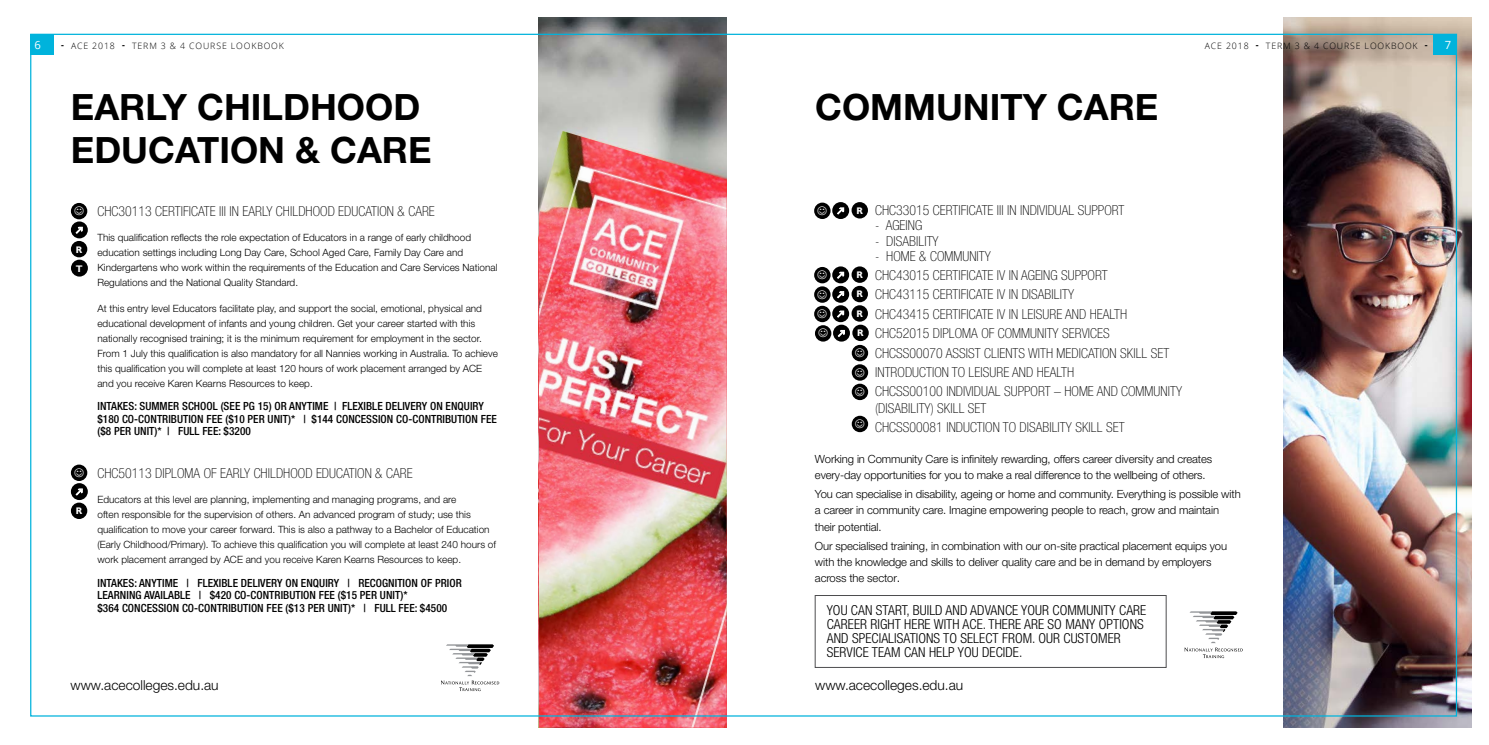
<style>
.page{position:relative;width:1489px;height:745px;background:#fff}
.page>*{position:absolute;margin:0;border:0;box-sizing:border-box;transform-origin:0 0}
.t1{font:700 36.25px/43.5px "Helvetica Neue LT Std";color:#000}
.t2{font:100 condensed 13.75px/19.4px "Helvetica Neue LT Std";letter-spacing:.005em;color:#000}
.t3{font:300 condensed 13.75px/14px "Helvetica Neue LT Std";letter-spacing:.005em;color:#000}
.t4{font:300 13.75px "Helvetica Neue LT Std";color:#000}
.t5{font:300 11.25px/16.2px "Helvetica Neue LT Std";letter-spacing:-.01em;color:#000}
.t6{font:500 condensed 11.25px/12.5px "Helvetica Neue LT Std";letter-spacing:.005em;color:#000}
.t7{font:11.25px "Open Sans";color:#fff}
.t8{font:300 10px/15px "Helvetica Neue LT Std";color:#000}
.t9{font:700 9.5px/19.4px "Gill Sans";color:#fff}
.t10{font:300 8.75px "Open Sans";letter-spacing:.1em;color:#000}
.s1{font-weight:700}
.s2{font-size:12.5px}
</style>
<div class="page">
<img style="left:1283px;top:18px;width:187px;height:709px">
<img style="left:539px;top:18px;width:187px;height:113px">
<svg style="left:441px;top:644px;width:58px;height:46px"></svg>
<div style="left:71px;top:259px;width:17px;height:17px;background:#000;border-radius:50%"></div>
<div style="left:71px;top:203px;width:16px;height:16px;background:#000;border-radius:50%"></div>
<div style="left:71px;top:464px;width:16px;height:16px;background:#000;border-radius:50%"></div>
<div style="left:71px;top:221px;width:17px;height:17px;background:#000;border-radius:50%"></div>
<div style="left:71px;top:483px;width:17px;height:16px;background:#000;border-radius:50%"></div>
<div style="left:71px;top:241px;width:16px;height:16px;background:#000;border-radius:50%"></div>
<div style="left:71px;top:502px;width:16px;height:16px;background:#000;border-radius:50%"></div>
<div style="left:815px;top:595px;width:351px;height:72px;border:1px solid #4d4d4f"></div>
<svg style="left:1184px;top:611px;width:58px;height:46px"></svg>
<div style="left:814px;top:202px;width:16px;height:17px;background:#000;border-radius:50%"></div>
<div style="left:814px;top:305px;width:16px;height:17px;background:#000;border-radius:50%"></div>
<div style="left:815px;top:325px;width:16px;height:16px;background:#000;border-radius:50%"></div>
<svg style="left:851px;top:344px;width:17px;height:17px"></svg>
<svg style="left:851px;top:415px;width:17px;height:17px"></svg>
<div style="left:814px;top:267px;width:16px;height:16px;background:#000;border-radius:50%"></div>
<div style="left:851px;top:364px;width:17px;height:16px;background:#000;border-radius:50%"></div>
<div style="left:814px;top:286px;width:16px;height:16px;background:#000;border-radius:50%"></div>
<svg style="left:851px;top:383px;width:17px;height:17px"></svg>
<div style="left:832px;top:202px;width:17px;height:17px;background:#000;border-radius:50%"></div>
<div style="left:832px;top:305px;width:17px;height:17px;background:#000;border-radius:50%"></div>
<div style="left:833px;top:324px;width:17px;height:17px;background:#000;border-radius:50%"></div>
<div style="left:832px;top:266px;width:17px;height:17px;background:#000;border-radius:50%"></div>
<div style="left:832px;top:286px;width:17px;height:16px;background:#000;border-radius:50%"></div>
<div style="left:851px;top:202px;width:17px;height:16px;background:#000;border-radius:50%"></div>
<div style="left:851px;top:305px;width:17px;height:16px;background:#000;border-radius:50%"></div>
<div style="left:852px;top:324px;width:16px;height:17px;background:#000;border-radius:50%"></div>
<div style="left:851px;top:266px;width:17px;height:17px;background:#000;border-radius:50%"></div>
<div style="left:851px;top:286px;width:17px;height:16px;background:#000;border-radius:50%"></div>
<img style="left:539px;top:131px;width:187px;height:596px">
<div style="left:1433px;top:34px;width:23px;height:21px;background:#00b3dc"></div>
<div style="left:31px;top:34px;width:23px;height:21px;background:#00b3dc"></div>
<svg style="left:76px;top:226px;width:7px;height:8px"></svg>
<svg style="left:76px;top:488px;width:7px;height:7px"></svg>
<svg style="left:855px;top:348px;width:9px;height:9px"></svg>
<svg style="left:855px;top:419px;width:9px;height:9px"></svg>
<svg style="left:855px;top:387px;width:9px;height:9px"></svg>
<svg style="left:837px;top:207px;width:7px;height:7px"></svg>
<svg style="left:837px;top:310px;width:7px;height:7px"></svg>
<svg style="left:837px;top:330px;width:8px;height:7px"></svg>
<svg style="left:837px;top:271px;width:7px;height:8px"></svg>
<svg style="left:837px;top:291px;width:7px;height:7px"></svg>
<p class="t7" style="left:35px;top:37px;width:8px">6</p>
<p class="t10" style="left:61px;top:40px;width:224px"><span class="s1">-</span> ACE 2018 <span class="s1">-</span> TERM 3 &amp; 4 COURSE LOOKBOOK</p>
<p class="t10" style="left:1204px;top:40px;width:224px">ACE 2018 <span class="s1">-</span> TERM 3 &amp; 4 COURSE LOOKBOOK <span class="s1">-</span></p>
<p class="t7" style="left:1444px;top:37px;width:8px">7</p>
<h1 class="t1" style="left:71px;top:84px;width:362px">EARLY CHILDHOOD<br>EDUCATION &amp; CARE</h1>
<p class="t9" style="left:76px;top:240px;width:8px">R</p>
<p class="t9" style="left:76px;top:259px;width:8px">T</p>
<p class="t9" style="left:76px;top:501px;width:8px">R</p>
<h2 class="t2" style="left:97px;top:201px;width:339px">CHC30113 CERTIFICATE III IN EARLY CHILDHOOD EDUCATION &amp; CARE</h2>
<p class="t8" style="left:97px;top:230px;width:401px">This qualification reflects the role expectation of Educators in a range of early childhood education settings including Long Day Care, School Aged Care, Family Day Care and Kindergartens who work within the requirements of the Education and Care Services National Regulations and the National Quality Standard.</p>
<p class="t8" style="left:97px;top:300px;width:402px">At this entry level Educators facilitate play, and support the social, emotional, physical and educational development of infants and young children. Get your career started with this nationally recognised training; it is the minimum requirement for employment in the sector.<br>From 1 July this qualification is also mandatory for all Nannies working in Australia. To achieve this qualification you will complete at least 120 hours of work placement arranged by ACE and you receive Karen Kearns Resources to keep.</p>
<p class="t6" style="left:97px;top:399px;width:401px">INTAKES: SUMMER SCHOOL (SEE PG 15) OR ANYTIME | FLEXIBLE DELIVERY ON ENQUIRY $180 CO-CONTRIBUTION FEE ($10 PER UNIT)* | $144 CONCESSION CO-CONTRIBUTION FEE ($8 PER UNIT)* | FULL FEE: $3200</p>
<h2 class="t2" style="left:97px;top:462px;width:316px">CHC50113 DIPLOMA OF EARLY CHILDHOOD EDUCATION &amp; CARE</h2>
<p class="t8" style="left:97px;top:491px;width:400px">Educators at this level are planning, implementing and managing programs, and are<br>often responsible for the supervision of others. An advanced program of study; use this qualification to move your career forward. This is also a pathway to a Bachelor of Education (Early Childhood/Primary). To achieve this qualification you will complete at least 240 hours of work placement arranged by ACE and you receive Karen Kearns Resources to keep.</p>
<p class="t6" style="left:97px;top:575px;width:366px">INTAKES: ANYTIME | FLEXIBLE DELIVERY ON ENQUIRY | RECOGNITION OF PRIOR<br>LEARNING AVAILABLE | $420 CO-CONTRIBUTION FEE ($15 PER UNIT)*<br>$364 CONCESSION CO-CONTRIBUTION FEE ($13 PER UNIT)* | FULL FEE: $4500</p>
<h2 class="t4" style="left:71px;top:676px;width:150px">www.acecolleges.edu.au</h2>
<h1 class="t1" style="left:815px;top:84px;width:344px">COMMUNITY CARE</h1>
<h2 class="t2" style="left:875px;top:201px;width:251px">CHC33015 CERTIFICATE III IN INDIVIDUAL SUPPORT</h2>
<h2 class="t2" style="left:875px;top:216px;width:49px">- AGEING</h2>
<h2 class="t2" style="left:875px;top:231px;width:65px">- DISABILITY</h2>
<p class="t2" style="left:875px;top:246px;width:308px">- HOME &amp; COMMUNITY<br>CHC43015 CERTIFICATE IV IN AGEING SUPPORT<br>CHC43115 CERTIFICATE IV IN DISABILITY<br>CHC43415 CERTIFICATE IV IN LEISURE AND HEALTH CHC52015 DIPLOMA OF COMMUNITY SERVICES<br>CHCSS00070 ASSIST CLIENTS WITH MEDICATION SKILL SET INTRODUCTION TO LEISURE AND HEALTH<br>CHCSS00100 INDIVIDUAL SUPPORT – HOME AND COMMUNITY</p>
<h2 class="t2" style="left:875px;top:397px;width:251px">(DISABILITY) SKILL SET<br>CHCSS00081 INDUCTION TO DISABILITY SKILL SET</h2>
<p class="t5" style="left:815px;top:450px;width:399px">Working in Community Care is infinitely rewarding, offers career diversity and creates every-day opportunities for you to make a real difference to the wellbeing of others.</p>
<p class="t5" style="left:815px;top:485px;width:427px">You can specialise in disability, ageing or home and community. Everything is possible with a career in community care. Imagine empowering people to reach, grow and maintain their potential.</p>
<p class="t5" style="left:815px;top:536px;width:413px">Our specialised training, in combination with our on-site practical placement equips you with the knowledge and skills to deliver quality care and be in demand by employers across the sector<span class="s2">.</span></p>
<h2 class="t3" style="left:826px;top:602px;width:321px">YOU CAN START, BUILD AND ADVANCE YOUR COMMUNITY CARE CAREER RIGHT HERE WITH ACE. THERE ARE SO MANY OPTIONS AND SPECIALISATIONS TO SELECT FROM. OUR CUSTOMER SERVICE TEAM CAN HELP YOU DECIDE.</h2>
<p class="t9" style="left:856px;top:201px;width:8px">R</p>
<p class="t9" style="left:856px;top:265px;width:8px">R<br>R</p>
<p class="t9" style="left:856px;top:304px;width:9px">R<br>R</p>
<h2 class="t4" style="left:815px;top:676px;width:150px">www.acecolleges.edu.au</h2>
</div>
